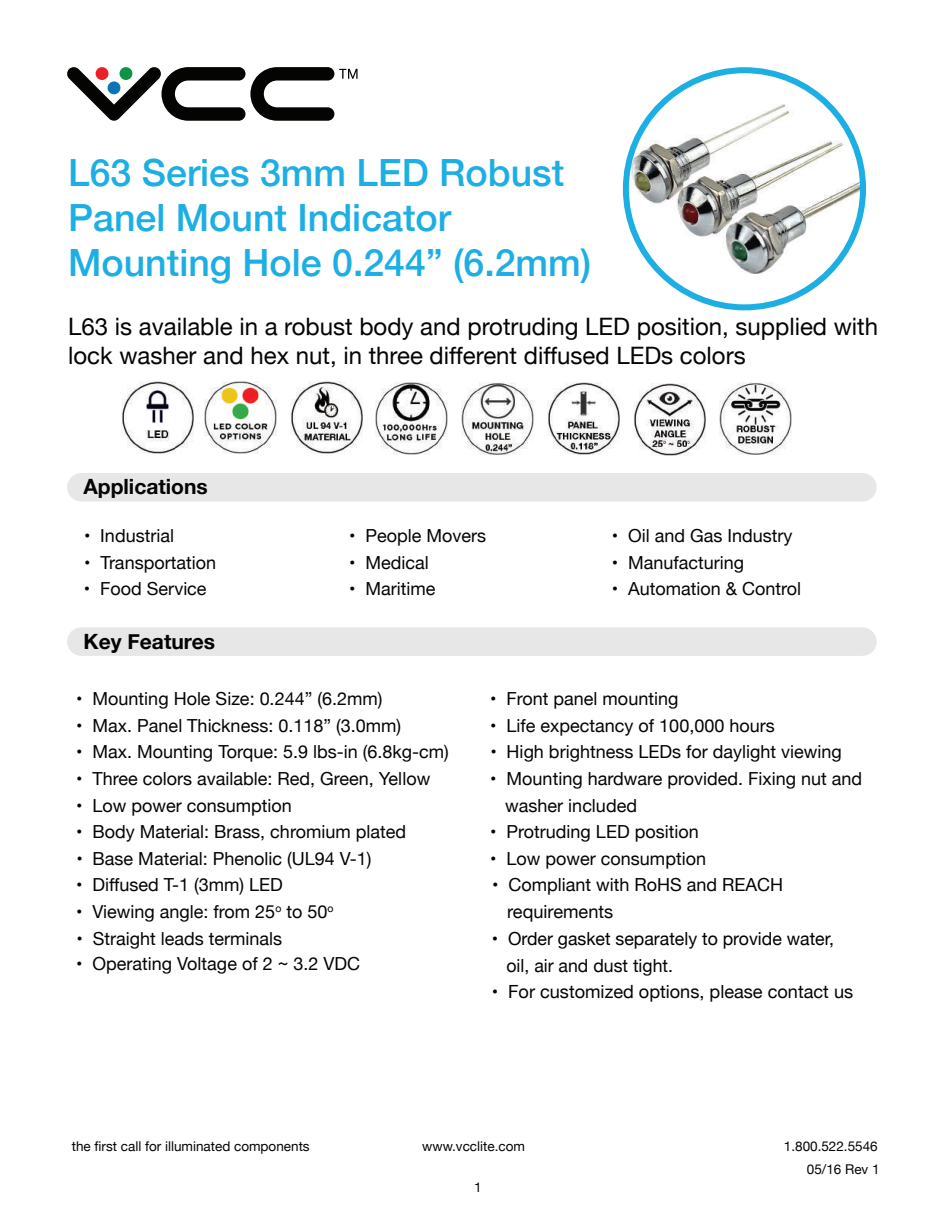
<style>
.page{position:relative;width:945px;height:1215px;background:#fff}
.page>*{position:absolute;margin:0;border:0;box-sizing:border-box;transform-origin:0 0}
.t1{font:500 37.5px/45px "Helvetica Neue";color:#1daee4}
.t2{font:24px/28.8px "Helvetica Neue";color:#040503}
.t3{font:700 21px "Helvetica Neue";color:#040503}
.t4{font:18.15px "Helvetica Neue";color:#040503}
.t5{font:18px "Helvetica Neue";color:#040503}
.t6{font:18px "Helvetica Neue";color:#000}
.t7{font:13.5px "Helvetica Neue";color:#040503}
</style>
<div class="page">
<img style="left:547px;top:383px;width:72px;height:72px">
<img style="left:632px;top:104px;width:231px;height:169px">
<img style="left:121px;top:382px;width:72px;height:72px">
<div style="left:67px;top:627px;width:810px;height:29px;background:#e6e7e6;border-radius:14px"></div>
<div style="left:67px;top:473px;width:810px;height:29px;background:#e6e7e6;border-radius:14px"></div>
<img style="left:205px;top:382px;width:72px;height:72px">
<img style="left:376px;top:383px;width:72px;height:72px">
<img style="left:462px;top:383px;width:72px;height:72px">
<img style="left:719px;top:383px;width:72px;height:72px">
<img style="left:633px;top:384px;width:72px;height:72px">
<img style="left:290px;top:382px;width:72px;height:72px">
<div style="left:623px;top:67px;width:243px;height:243px;border:6px solid #1daee4;border-radius:50%"></div>
<svg style="left:67px;top:67px;width:291px;height:54px"></svg>
<h1 class="t1" style="left:68px;top:147px;width:525px">L63 Series 3mm LED Robust<br>Panel Mount Indicator<br>Mounting Hole 0.244” (6.2mm)</h1>
<h2 class="t2" style="left:68px;top:313px;width:812px">L63 is available in a robust body and protruding LED position, supplied with lock washer and hex nut, in three different diffused LEDs colors</h2>
<p class="t3" style="left:84px;top:470px;width:126px">Applications</p>
<p class="t5" style="left:84px;top:523px;width:92px">• Industrial</p>
<p class="t5" style="left:84px;top:549px;width:134px">• Transportation</p>
<p class="t5" style="left:84px;top:576px;width:124px">• Food Service</p>
<p class="t3" style="left:84px;top:625px;width:133px">Key Features</p>
<p class="t5" style="left:349px;top:523px;width:139px">• People Movers</p>
<p class="t5" style="left:612px;top:523px;width:182px">• Oil and Gas Industry</p>
<p class="t5" style="left:349px;top:549px;width:81px">• Medical</p>
<p class="t5" style="left:612px;top:549px;width:134px">• Manufacturing</p>
<p class="t5" style="left:349px;top:576px;width:88px">• Maritime</p>
<p class="t5" style="left:612px;top:576px;width:191px">• Automation &amp; Control</p>
<p class="t5" style="left:76px;top:686px;width:308px">• Mounting Hole Size: 0.244” (6.2mm)</p>
<p class="t5" style="left:490px;top:686px;width:190px">• Front panel mounting</p>
<p class="t5" style="left:76px;top:712px;width:326px">• Max. Panel Thickness: 0.118” (3.0mm)</p>
<p class="t5" style="left:490px;top:712px;width:286px">• Life expectancy of 100,000 hours</p>
<p class="t5" style="left:76px;top:739px;width:374px">• Max. Mounting Torque: 5.9 lbs-in (6.8kg-cm)</p>
<p class="t5" style="left:490px;top:739px;width:353px">• High brightness LEDs for daylight viewing</p>
<p class="t5" style="left:76px;top:766px;width:356px">• Three colors available: Red, Green, Yellow</p>
<p class="t5" style="left:490px;top:766px;width:373px">• Mounting hardware provided. Fixing nut and</p>
<p class="t5" style="left:76px;top:792px;width:217px">• Low power consumption</p>
<p class="t5" style="left:505px;top:792px;width:133px">washer included</p>
<p class="t5" style="left:76px;top:819px;width:331px">• Body Material: Brass, chromium plated</p>
<p class="t5" style="left:490px;top:819px;width:210px">• Protruding LED position</p>
<p class="t5" style="left:76px;top:845px;width:297px">• Base Material: Phenolic (UL94 V-1)</p>
<p class="t5" style="left:490px;top:845px;width:217px">• Low power consumption</p>
<p class="t5" style="left:76px;top:872px;width:208px">• Diffused T-1 (3mm) LED</p>
<p class="t5" style="left:492px;top:872px;width:293px">• Compliant with RoHS and REACH</p>
<p class="t5" style="left:76px;top:899px;width:259px">• Viewing angle: from 25<sup>o</sup> to 50<sup>o</sup></p>
<p class="t4" style="left:507px;top:898px;width:107px">requirements</p>
<p class="t5" style="left:76px;top:926px;width:207px">• Straight leads terminals</p>
<p class="t6" style="left:492px;top:926px;width:344px">• Order gasket separately to provide water,</p>
<p class="t5" style="left:76px;top:950px;width:285px">• Operating Voltage of 2 ~ 3.2 VDC</p>
<p class="t5" style="left:506px;top:952px;width:168px">oil, air and dust tight.</p>
<p class="t4" style="left:492px;top:979px;width:363px">• For customized options, please contact us</p>
<p class="t7" style="left:72px;top:1136px;width:239px">the first call for illuminated components</p>
<p class="t7" style="left:422px;top:1136px;width:104px">www.vcclite.com</p>
<p class="t7" style="left:784px;top:1136px;width:95px">1.800.522.5546</p>
<p class="t7" style="left:474px;top:1178px;width:9px">1</p>
<p class="t7" style="left:807px;top:1160px;width:74px">05/16 Rev 1</p>
</div>
